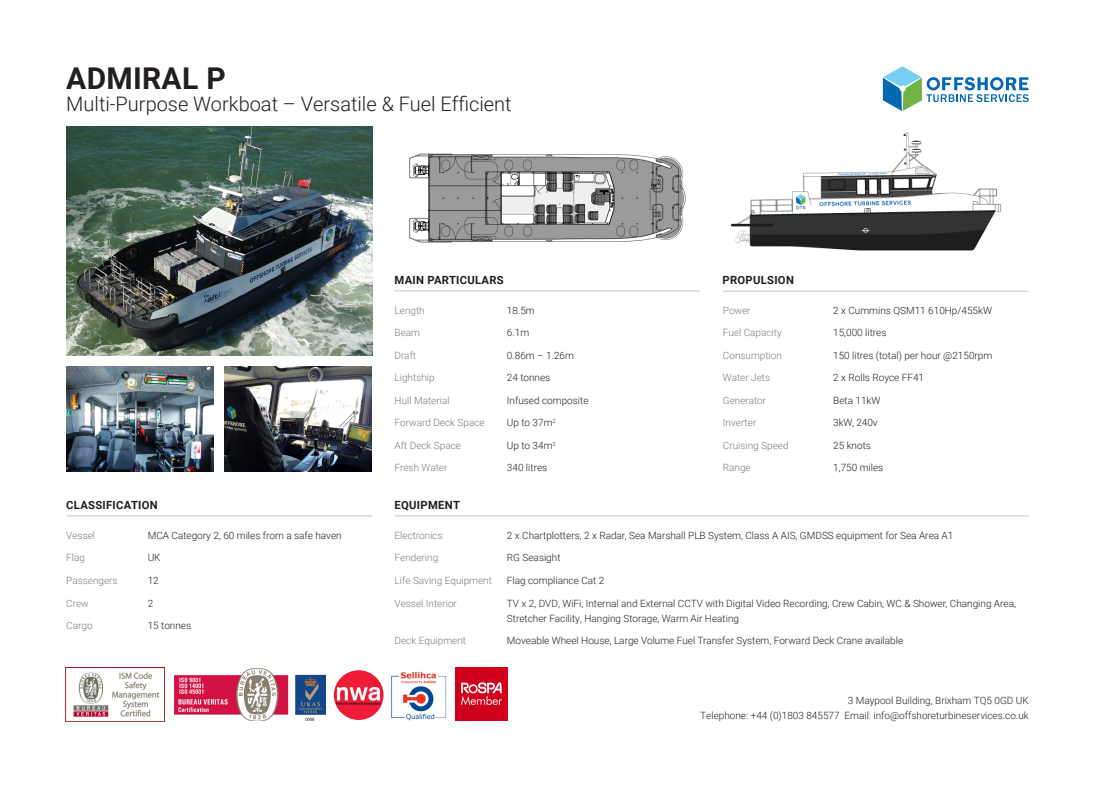
<style>
.page{position:relative;width:1095px;height:787px;background:#fff}
.page>*{position:absolute;margin:0;border:0;box-sizing:border-box;transform-origin:0 0}
.t1{font:700 30px "Roboto";letter-spacing:.01em;color:#231f20}
.t2{font:300 20px "Roboto";color:#231f20}
.t3{font:700 11.25px "Roboto";letter-spacing:.025em;color:#231f20}
.t4{font:300 10px/15px "Roboto";color:#231f20;text-align:right}
.t5{font:300 10px "Roboto";color:#797c7d}
</style>
<div class="page">
<img style="left:334px;top:670px;width:50px;height:50px">
<img style="left:66px;top:668px;width:99px;height:53px">
<img style="left:391px;top:672px;width:55px;height:48px">
<img style="left:455px;top:667px;width:53px;height:53px">
<svg style="left:883px;top:66px;width:146px;height:45px"></svg>
<img style="left:174px;top:668px;width:151px;height:52px">
<img style="left:66px;top:126px;width:306px;height:229px">
<img style="left:66px;top:366px;width:147px;height:105px">
<img style="left:225px;top:366px;width:147px;height:105px">
<img style="left:409px;top:153px;width:277px;height:90px">
<hr style="left:66px;top:515px;width:306px;height:1px;background:#cfd0cf">
<hr style="left:395px;top:290px;width:305px;height:1px;background:#cfd0cf">
<hr style="left:723px;top:290px;width:306px;height:2px;background:#cfd0cf">
<hr style="left:395px;top:515px;width:634px;height:1px;background:#cfd0cf">
<img style="left:730px;top:132px;width:272px;height:119px">
<p class="t1" style="left:66px;top:57px;width:161px">ADMIRAL P</p>
<p class="t2" style="left:66px;top:90px;width:447px">Multi-Purpose Workboat – Versatile &amp; Fuel Efficient</p>
<p class="t3" style="left:395px;top:272px;width:111px">MAIN PARTICULARS</p>
<p class="t3" style="left:66px;top:497px;width:93px">CLASSIFICATION</p>
<p class="t5" style="left:395px;top:303px;width:32px">Length</p>
<p class="t5" style="left:395px;top:326px;width:27px">Beam</p>
<p class="t5" style="left:395px;top:348px;width:23px">Draft</p>
<p class="t5" style="left:395px;top:371px;width:42px">Lightship</p>
<p class="t5" style="left:395px;top:393px;width:57px">Hull Material</p>
<p class="t5" style="left:395px;top:416px;width:92px">Forward Deck Space</p>
<p class="t5" style="left:395px;top:438px;width:68px">Aft Deck Space</p>
<p class="t5" style="left:395px;top:461px;width:54px">Fresh Water</p>
<p class="t3" style="left:395px;top:497px;width:67px">EQUIPMENT</p>
<p class="t4" style="left:507px;top:302px;width:29px">18.5m</p>
<p class="t4" style="left:507px;top:325px;width:24px">6.1m</p>
<p class="t4" style="left:507px;top:347px;width:69px">0.86m – 1.26m</p>
<p class="t4" style="left:507px;top:370px;width:45px">24 tonnes</p>
<p class="t4" style="left:507px;top:392px;width:83px">Infused composite</p>
<p class="t4" style="left:507px;top:415px;width:50px">Up to 37m<sup>2</sup></p>
<p class="t4" style="left:507px;top:437px;width:50px">Up to 34m<sup>2</sup></p>
<p class="t4" style="left:507px;top:460px;width:42px">340 litres</p>
<p class="t3" style="left:723px;top:272px;width:73px">PROPULSION</p>
<p class="t5" style="left:723px;top:303px;width:29px">Power</p>
<p class="t5" style="left:723px;top:325px;width:60px">Fuel Capacity</p>
<p class="t5" style="left:723px;top:348px;width:61px">Consumption</p>
<p class="t5" style="left:723px;top:370px;width:49px">Water Jets</p>
<p class="t5" style="left:723px;top:393px;width:45px">Generator</p>
<p class="t5" style="left:723px;top:415px;width:35px">Inverter</p>
<p class="t5" style="left:723px;top:438px;width:67px">Cruising Speed</p>
<p class="t5" style="left:723px;top:460px;width:29px">Range</p>
<p class="t4" style="left:833px;top:302px;width:160px">2 x Cummins QSM11 610Hp/455kW</p>
<p class="t4" style="left:833px;top:325px;width:55px">15,000 litres</p>
<p class="t4" style="left:833px;top:347px;width:161px">150 litres (total) per hour @2150rpm</p>
<p class="t4" style="left:833px;top:370px;width:92px">2 x Rolls Royce FF41</p>
<p class="t4" style="left:833px;top:392px;width:49px">Beta 11kW</p>
<p class="t4" style="left:833px;top:415px;width:46px">3kW, 240v</p>
<p class="t4" style="left:833px;top:437px;width:39px">25 knots</p>
<p class="t4" style="left:833px;top:460px;width:52px">1,750 miles</p>
<p class="t5" style="left:66px;top:528px;width:30px">Vessel</p>
<p class="t5" style="left:66px;top:551px;width:20px">Flag</p>
<p class="t5" style="left:66px;top:573px;width:53px">Passengers</p>
<p class="t5" style="left:66px;top:596px;width:24px">Crew</p>
<p class="t5" style="left:66px;top:618px;width:28px">Cargo</p>
<p class="t4" style="left:148px;top:527px;width:195px">MCA Category 2, 60 miles from a safe haven</p>
<p class="t4" style="left:148px;top:550px;width:14px">UK</p>
<p class="t4" style="left:148px;top:572px;width:13px">12</p>
<p class="t4" style="left:148px;top:595px;width:7px">2</p>
<p class="t4" style="left:148px;top:617px;width:45px">15 tonnes</p>
<p class="t5" style="left:395px;top:528px;width:50px">Electronics</p>
<p class="t5" style="left:395px;top:551px;width:45px">Fendering</p>
<p class="t5" style="left:395px;top:573px;width:99px">Life Saving Equipment</p>
<p class="t5" style="left:395px;top:596px;width:64px">Vessel Interior</p>
<p class="t5" style="left:395px;top:633px;width:73px">Deck Equipment</p>
<p class="t4" style="left:507px;top:527px;width:448px">2 x Chartplotters, 2 x Radar, Sea Marshall PLB System, Class A AIS, GMDSS equipment for Sea Area A1</p>
<p class="t4" style="left:507px;top:550px;width:55px">RG Seasight</p>
<p class="t4" style="left:507px;top:572px;width:99px">Flag compliance Cat 2</p>
<p class="t4" style="left:507px;top:595px;width:511px;text-align:left">TV x 2, DVD, WiFi, Internal and External CCTV with Digital Video Recording, Crew Cabin, WC &amp; Shower, Changing Area,<br>Stretcher Facility, Hanging Storage, Warm Air Heating</p>
<p class="t4" style="left:507px;top:632px;width:398px">Moveable Wheel House, Large Volume Fuel Transfer System, Forward Deck Crane available</p>
<p class="t4" style="left:700px;top:692px;width:330px">3 Maypool Building, Brixham TQ5 0GD UK<br>Telephone: +44 (0)1803 845577 Email: info@offshoreturbineservices.co.uk</p>
</div>
